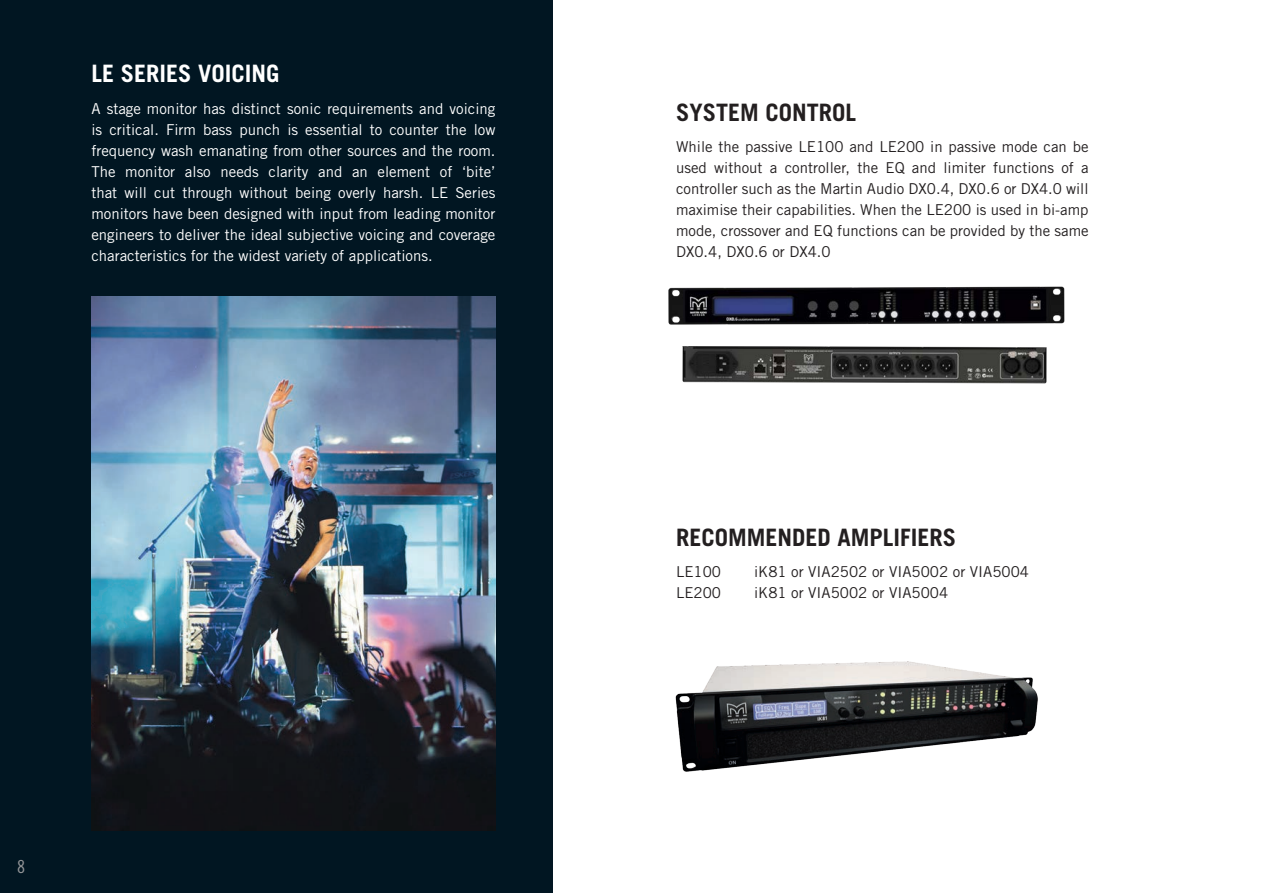
<style>
.page{position:relative;width:1263px;height:893px;background:#fff}
.page>*{position:absolute;margin:0;border:0;box-sizing:border-box;transform-origin:0 0}
.t1{font:700 24px "Trade Gothic";color:#231f20}
.t2{font:700 24px "Trade Gothic";color:#fff}
.t3{font:18px "Trade Gothic Cond Eighteen";color:#939598}
.t4{font:15px/21px "Trade Gothic";color:#fff;text-align:justify}
.t5{font:15px/21px "Trade Gothic";color:#231f20;text-align:justify}
</style>
<div class="page">
<div style="left:0;top:0;width:552px;height:893px;background:#011622"></div>
<img style="left:91px;top:296px;width:404px;height:535px">
<img style="left:682px;top:346px;width:365px;height:38px">
<img style="left:668px;top:286px;width:397px;height:39px">
<img style="left:675px;top:661px;width:363px;height:111px">
<h1 class="t2" style="left:91px;top:59px;width:190px">LE SERIES VOICING</h1>
<p class="t4" style="left:91px;top:98px;width:405px">A stage monitor has distinct sonic requirements and voicing is critical. Firm bass punch is essential to counter the low frequency wash emanating from other sources and the room.<br>The monitor also needs clarity and an element of ‘bite’ that will cut through without being overly harsh. LE Series monitors have been designed with input from leading monitor engineers to deliver the ideal subjective voicing and coverage characteristics for the widest variety of applications.</p>
<p class="t3" style="left:17px;top:856px;width:9px">8</p>
<h1 class="t1" style="left:676px;top:97px;width:182px">SYSTEM CONTROL</h1>
<p class="t5" style="left:676px;top:136px;width:414px">While the passive LE100 and LE200 in passive mode can be used without a controller, the EQ and limiter functions of a controller such as the Martin Audio DX0.4, DX0.6 or DX4.0 will maximise their capabilities. When the LE200 is used in bi-amp mode, crossover and EQ functions can be provided by the same DX0.4, DX0.6 or DX4.0</p>
<h1 class="t1" style="left:676px;top:522px;width:282px">RECOMMENDED AMPLIFIERS</h1>
<p class="t5" style="left:676px;top:561px;width:46px">LE100</p>
<p class="t5" style="left:754px;top:561px;width:276px">iK81 or VIA2502 or VIA5002 or VIA5004</p>
<p class="t5" style="left:676px;top:582px;width:46px">LE200</p>
<p class="t5" style="left:754px;top:582px;width:196px">iK81 or VIA5002 or VIA5004</p>
</div>
